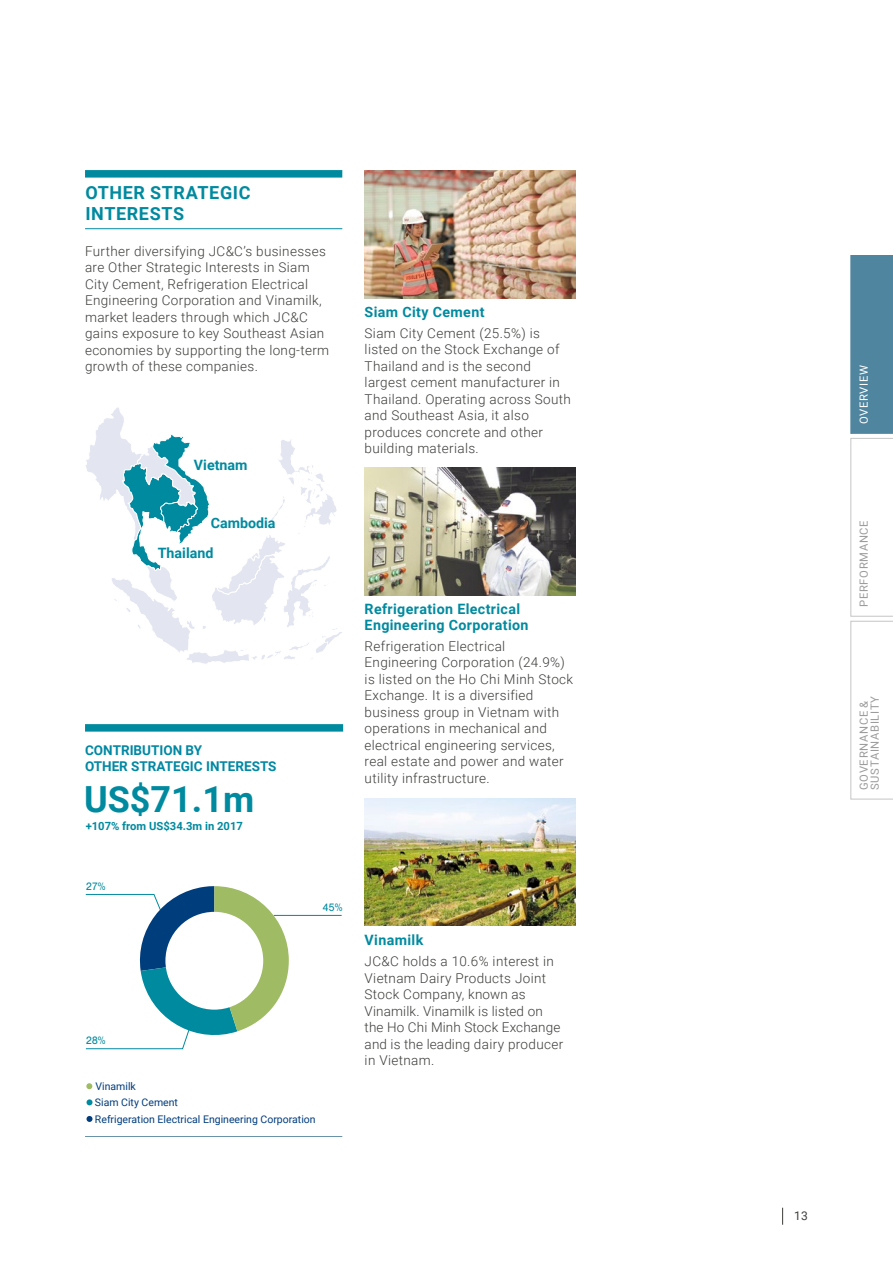
<style>
.page{position:relative;width:893px;height:1263px;background:#fff}
.page>*{position:absolute;margin:0;border:0;box-sizing:border-box;transform-origin:0 0}
.t1{font:700 36px "Roboto";color:#008a9f}
.t2{font:700 18px/21px "Roboto";letter-spacing:.035em;color:#008a9f}
.t3{font:700 14.25px/15.8px "Roboto";letter-spacing:.025em;color:#008a9f}
.t4{font:700 14.25px "Roboto";color:#008a9f}
.t5{font:300 13.5px/16.5px "Roboto";letter-spacing:.025em;color:#3c3c3a}
.t6{font:700 13.5px/16.5px "Roboto";color:#0088a3}
.t7{font:12px "Roboto";color:#3c3c3a}
.t8{font:11.25px/11.2px "Roboto";letter-spacing:.06em;color:#9c9c9c}
.t9{font:700 11.25px "Roboto";color:#008a9f}
.t10{font:11.25px "Nimbus San";color:#008a9f}
.t11{font:11.25px "Roboto";letter-spacing:.06em;color:#fff}
.t12{font:10.5px/16.2px "Roboto";color:#003d7c}
</style>
<div class="page">
<hr style="left:85px;top:1136px;width:257px;height:1px;background:#5f8ca1">
<svg style="left:87px;top:1116px;width:6px;height:6px"></svg>
<svg style="left:86px;top:1083px;width:6px;height:6px"></svg>
<svg style="left:87px;top:1099px;width:6px;height:6px"></svg>
<div style="left:85px;top:724px;width:258px;height:8px;background:#008a9f"></div>
<hr style="left:274px;top:915px;width:68px;height:1px;background:#008a9f">
<svg style="left:85px;top:886px;width:204px;height:163px"></svg>
<svg style="left:86px;top:407px;width:256px;height:257px"></svg>
<div style="left:85px;top:170px;width:257px;height:8px;background:#008a9f"></div>
<hr style="left:85px;top:228px;width:257px;height:1px;background:#008a9f">
<img style="left:364px;top:170px;width:211px;height:128px">
<img style="left:364px;top:468px;width:211px;height:127px">
<img style="left:364px;top:798px;width:211px;height:128px">
<svg style="left:850px;top:255px;width:43px;height:544px"></svg>
<svg style="left:782px;top:1208px;width:1px;height:17px"></svg>
<h2 class="t2" style="left:85px;top:181px;width:167px">OTHER STRATEGIC<br>INTERESTS</h2>
<p class="t5" style="left:85px;top:242px;width:246px">Further diversifying JC&amp;C’s businesses are Other Strategic Interests in Siam City Cement, Refrigeration Electrical Engineering Corporation and Vinamilk, market leaders through which JC&amp;C gains exposure to key Southeast Asian economies by supporting the long-term growth of these companies.</p>
<p class="t4" style="left:194px;top:455px;width:55px">Vietnam</p>
<p class="t4" style="left:211px;top:513px;width:66px">Cambodia</p>
<p class="t4" style="left:158px;top:543px;width:57px">Thailand</p>
<p class="t6" style="left:85px;top:741px;width:193px">CONTRIBUTION BY<br>OTHER STRATEGIC INTERESTS</p>
<h1 class="t1" style="left:84px;top:774px;width:172px">US$71.1m</h1>
<p class="t9" style="left:86px;top:818px;width:159px">+107% from US$34.3m in 2017</p>
<p class="t10" style="left:86px;top:880px;width:21px">27%</p>
<p class="t10" style="left:323px;top:901px;width:21px">45%</p>
<p class="t10" style="left:86px;top:1034px;width:21px">28%</p>
<p class="t12" style="left:95px;top:1078px;width:85px">Vinamilk<br>Siam City Cement</p>
<p class="t12" style="left:95px;top:1110px;width:222px">Refrigeration Electrical Engineering Corporation</p>
<p class="t3" style="left:365px;top:303px;width:121px">Siam City Cement</p>
<p class="t5" style="left:365px;top:324px;width:208px">Siam City Cement (25.5%) is listed on the Stock Exchange of<br>Thailand and is the second largest cement manufacturer in<br>Thailand. Operating across South and Southeast Asia, it also produces concrete and other building materials.</p>
<p class="t3" style="left:365px;top:601px;width:165px">Refrigeration Electrical<br>Engineering Corporation</p>
<p class="t5" style="left:365px;top:637px;width:210px">Refrigeration Electrical<br>Engineering Corporation (24.9%) is listed on the Ho Chi Minh Stock<br>Exchange. It is a diversified business group in Vietnam with operations in mechanical and electrical engineering services, real estate and power and water utility infrastructure.</p>
<p class="t3" style="left:365px;top:932px;width:60px">Vinamilk</p>
<p class="t5" style="left:365px;top:952px;width:200px">JC&amp;C holds a 10.6% interest in<br>Vietnam Dairy Products Joint<br>Stock Company, known as<br>Vinamilk. Vinamilk is listed on the Ho Chi Minh Stock Exchange and is the leading dairy producer in Vietnam.</p>
<p class="t11" style="left:856px;top:424px;width:61px;rotate:-90deg">OVERVIEW</p>
<p class="t8" style="left:858px;top:607px;width:88px;rotate:-90deg">PERFORMANCE</p>
<p class="t8" style="left:858px;top:790px;width:96px;rotate:-90deg">GOVERNANCE &amp;<br>SUSTAINABILITY</p>
<p class="t7" style="left:794px;top:1208px;width:15px">13</p>
</div>
